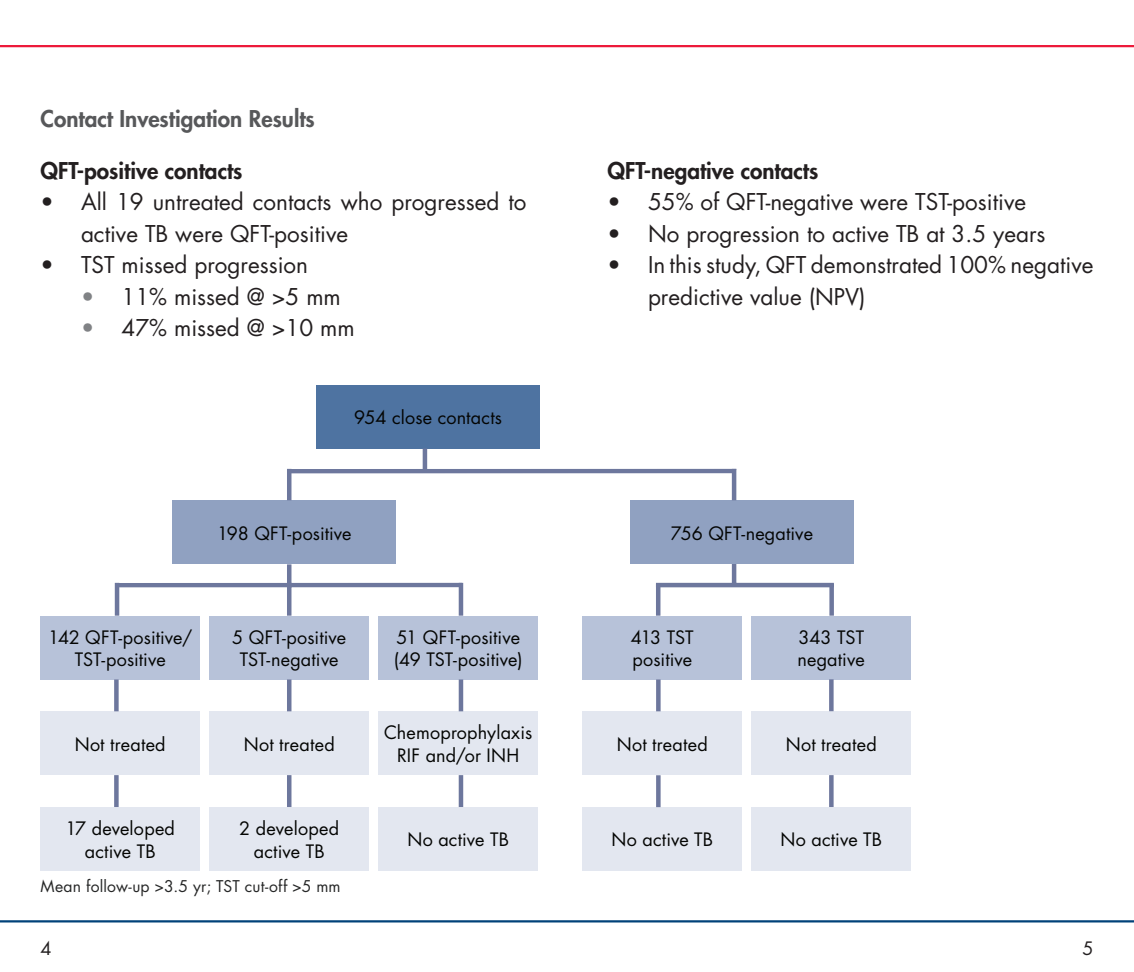
<style>
.page{position:relative;width:1134px;height:972px;background:#fff}
.page>*{position:absolute;margin:0;border:0;box-sizing:border-box;transform-origin:0 0}
.t1{font:22.5px/31.5px "Futura Std";color:#231f20}
.t2{font:800 22.5px "Futura Std";color:#231f20}
.t3{font:800 22.5px "Futura Std";color:#57585a}
.t4{font:18px/22.5px "Futura Std";letter-spacing:.005em;color:#040503;text-align:center}
.t5{font:18px "Futura Std";color:#231f20}
.t6{font:15.75px "Futura Std";letter-spacing:.01em;color:#262727}
.s1{color:#808285}
</style>
<div class="page">
<hr style="left:0;top:45px;width:1134px;height:2px;background:#ed1a3a">
<hr style="left:0;top:920px;width:1134px;height:2px;background:#004279">
<hr style="left:732px;top:561px;width:4px;height:23px;background:#6d779d">
<hr style="left:656px;top:583px;width:178px;height:4px;background:#6d779d">
<div style="left:40px;top:807px;width:160px;height:64px;background:#e3e7f0"></div>
<div style="left:40px;top:711px;width:160px;height:64px;background:#e3e7f0"></div>
<div style="left:40px;top:616px;width:160px;height:63px;background:#b7c2d9"></div>
<div style="left:210px;top:807px;width:159px;height:64px;background:#e3e7f0"></div>
<div style="left:210px;top:711px;width:159px;height:64px;background:#e3e7f0"></div>
<div style="left:210px;top:616px;width:159px;height:63px;background:#b7c2d9"></div>
<div style="left:173px;top:500px;width:223px;height:64px;background:#90a1c1"></div>
<div style="left:317px;top:385px;width:223px;height:64px;background:#4e73a1"></div>
<div style="left:379px;top:807px;width:159px;height:64px;background:#e3e7f0"></div>
<div style="left:379px;top:711px;width:159px;height:64px;background:#e3e7f0"></div>
<div style="left:379px;top:616px;width:159px;height:63px;background:#b7c2d9"></div>
<div style="left:583px;top:807px;width:159px;height:64px;background:#e3e7f0"></div>
<div style="left:583px;top:711px;width:159px;height:64px;background:#e3e7f0"></div>
<div style="left:583px;top:616px;width:159px;height:63px;background:#b7c2d9"></div>
<div style="left:630px;top:500px;width:224px;height:64px;background:#90a1c1"></div>
<div style="left:752px;top:807px;width:159px;height:64px;background:#e3e7f0"></div>
<div style="left:752px;top:711px;width:159px;height:64px;background:#e3e7f0"></div>
<div style="left:752px;top:616px;width:159px;height:63px;background:#b7c2d9"></div>
<hr style="left:291px;top:469px;width:441px;height:4px;background:#6d779d">
<hr style="left:423px;top:449px;width:4px;height:23px;background:#6d779d">
<svg style="left:119px;top:583px;width:340px;height:4px"></svg>
<hr style="left:287px;top:564px;width:4px;height:23px;background:#6d779d">
<hr style="left:287px;top:469px;width:4px;height:31px;background:#6d779d">
<hr style="left:115px;top:583px;width:4px;height:33px;background:#6d779d">
<hr style="left:287px;top:583px;width:4px;height:33px;background:#6d779d">
<hr style="left:459px;top:583px;width:4px;height:33px;background:#6d779d">
<hr style="left:287px;top:679px;width:4px;height:32px;background:#6d779d">
<div style="left:114px;top:679px;width:5px;height:32px;background:#6d779d"></div>
<hr style="left:459px;top:679px;width:4px;height:32px;background:#6d779d">
<hr style="left:459px;top:775px;width:4px;height:32px;background:#6d779d">
<hr style="left:287px;top:775px;width:4px;height:32px;background:#6d779d">
<div style="left:114px;top:775px;width:5px;height:32px;background:#6d779d"></div>
<div style="left:656px;top:775px;width:5px;height:32px;background:#6d779d"></div>
<div style="left:829px;top:775px;width:5px;height:32px;background:#6d779d"></div>
<div style="left:829px;top:679px;width:5px;height:32px;background:#6d779d"></div>
<div style="left:656px;top:679px;width:5px;height:32px;background:#6d779d"></div>
<hr style="left:656px;top:584px;width:4px;height:32px;background:#6d779d">
<div style="left:829px;top:584px;width:5px;height:32px;background:#6d779d"></div>
<hr style="left:732px;top:469px;width:4px;height:31px;background:#6d779d">
<p class="t3" style="left:40px;top:105px;width:276px">Contact Investigation Results</p>
<p class="t2" style="left:40px;top:156px;width:204px">QFT-positive contacts</p>
<p class="t1" style="left:81px;top:186px;width:447px;text-indent:-40px">• All 19 untreated contacts who progressed to active TB were QFT-positive</p>
<p class="t1" style="left:40px;top:249px;width:269px">• TST missed progression</p>
<p class="t1" style="left:81px;top:281px;width:261px"><span class="s1">•</span> 11% missed @ &gt;5 mm</p>
<p class="t1" style="left:81px;top:312px;width:275px"><span class="s1">•</span> 47% missed @ &gt;10 mm</p>
<p class="t4" style="left:354px;top:406px;width:150px">954 close contacts</p>
<p class="t4" style="left:217px;top:522px;width:136px">198 QFT-positive</p>
<p class="t4" style="left:48px;top:626px;width:146px">142 QFT-positive/<br>TST-positive</p>
<p class="t4" style="left:232px;top:626px;width:115px">5 QFT-positive<br>TST-negative</p>
<p class="t4" style="left:75px;top:733px;width:92px">Not treated</p>
<p class="t4" style="left:244px;top:733px;width:92px">Not treated</p>
<p class="t4" style="left:65px;top:817px;width:111px">17 developed active TB</p>
<p class="t4" style="left:239px;top:817px;width:101px">2 developed active TB</p>
<p class="t6" style="left:41px;top:876px;width:302px">Mean follow-up &gt;3.5 yr; TST cut-off &gt;5 mm</p>
<p class="t4" style="left:394px;top:626px;width:130px;text-align:left">51 QFT-positive (49 TST-positive)</p>
<p class="t4" style="left:384px;top:722px;width:150px">Chemoprophylaxis<br>RIF and/or INH</p>
<p class="t4" style="left:407px;top:829px;width:103px">No active TB</p>
<p class="t2" style="left:608px;top:156px;width:212px">QFT-negative contacts</p>
<p class="t1" style="left:608px;top:186px;width:420px">• 55% of QFT-negative were TST-positive</p>
<p class="t1" style="left:608px;top:218px;width:440px">• No progression to active TB at 3.5 years</p>
<p class="t1" style="left:648px;top:249px;width:447px;text-indent:-40px">• In this study, QFT demonstrated 100% negative predictive value (NPV)</p>
<p class="t4" style="left:671px;top:522px;width:144px">756 QFT-negative</p>
<p class="t4" style="left:631px;top:626px;width:64px;text-align:left">413 TST positive</p>
<p class="t4" style="left:798px;top:626px;width:69px;text-align:left">343 TST negative</p>
<p class="t4" style="left:617px;top:733px;width:92px">Not treated</p>
<p class="t4" style="left:786px;top:733px;width:92px">Not treated</p>
<p class="t4" style="left:611px;top:829px;width:103px">No active TB</p>
<p class="t4" style="left:781px;top:829px;width:103px">No active TB</p>
<p class="t5" style="left:40px;top:937px;width:13px">4</p>
<p class="t5" style="left:1082px;top:937px;width:13px">5</p>
</div>
